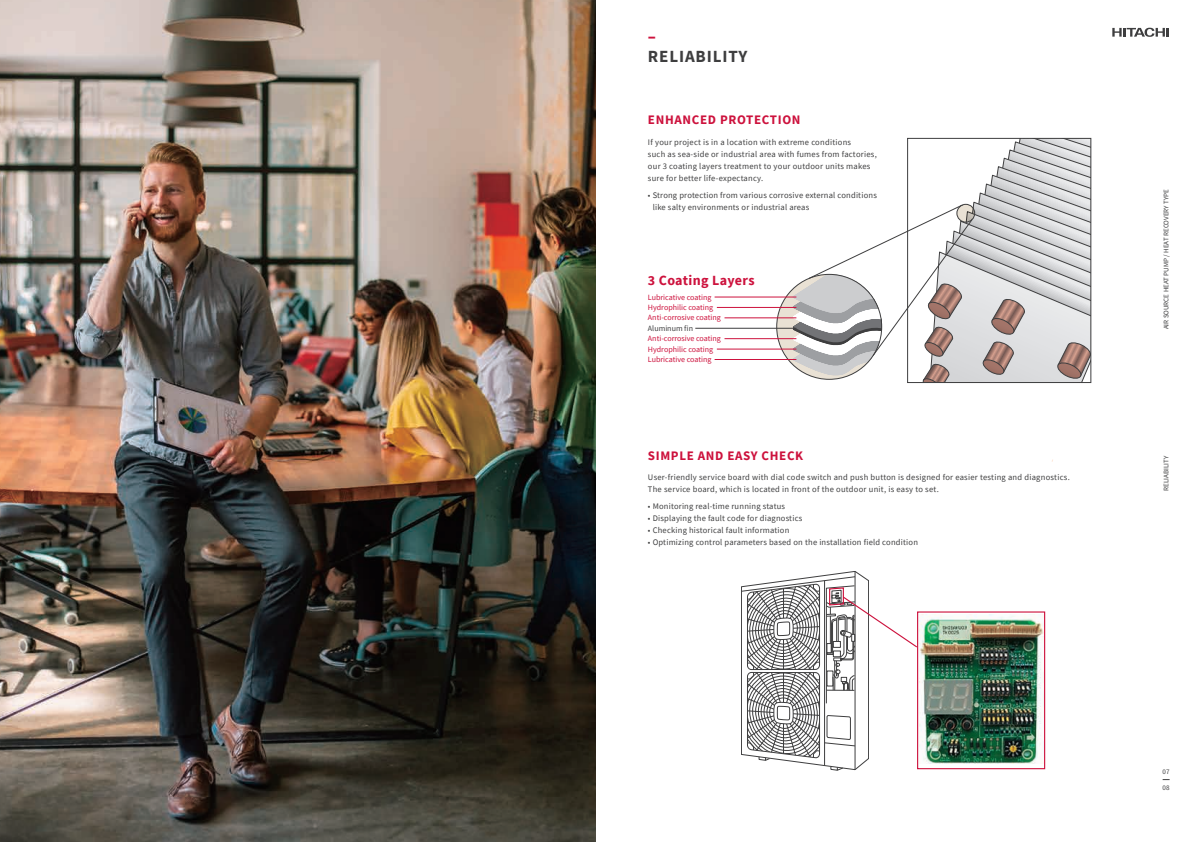
<style>
.page{position:relative;width:1191px;height:842px;background:#fff}
.page>*{position:absolute;margin:0;border:0;box-sizing:border-box;transform-origin:0 0}
.t1{font:700 17px "Source Sans Pro";letter-spacing:.05em;color:#3e3e3f}
.t2{font:700 17px "Source Sans Pro";color:#cd123d}
.t3{font:700 14px "Source Sans Pro";letter-spacing:.025em;color:#cd123d}
.t4{font:700 13px "Source Sans Pro";letter-spacing:.05em;color:#cd123d}
.t5{font:8.5px/12px "Source Sans Pro";letter-spacing:.025em;color:#3e3e3f}
.t6{font:8px "Source Sans Pro";color:#cd123d}
.t7{font:8px "Source Sans Pro";color:#3e3e3f}
.t8{font:7px "Source Sans Pro";color:#3e3e3f}
</style>
<div class="page">
<img style="left:0;top:0;width:595px;height:842px">
<img style="left:919px;top:614px;width:124px;height:150px">
<div style="left:917px;top:611px;width:128px;height:158px;border:1px solid #cd123d"></div>
<svg style="left:741px;top:571px;width:177px;height:200px"></svg>
<svg style="left:776px;top:274px;width:105px;height:105px"></svg>
<svg style="left:792px;top:138px;width:299px;height:244px"></svg>
<hr style="left:714px;top:297px;width:82px;height:1px;background:#cd123d">
<hr style="left:714px;top:359px;width:82px;height:1px;background:#cd123d">
<hr style="left:717px;top:307px;width:79px;height:1px;background:#cd123d">
<hr style="left:717px;top:349px;width:79px;height:1px;background:#cd123d">
<hr style="left:695px;top:328px;width:101px;height:1px;background:#3e3e3f">
<hr style="left:724px;top:318px;width:72px;height:1px;background:#cd123d">
<hr style="left:724px;top:338px;width:72px;height:1px;background:#cd123d">
<svg style="left:1112px;top:28px;width:57px;height:9px"></svg>
<h1 class="t2" style="left:648px;top:25px;width:10px">–</h1>
<h1 class="t1" style="left:648px;top:45px;width:101px">RELIABILITY</h1>
<h3 class="t4" style="left:648px;top:111px;width:154px">ENHANCED PROTECTION</h3>
<p class="t5" style="left:648px;top:136px;width:230px">If your project is in a location with extreme conditions<br>such as sea-side or industrial area with fumes from factories, our 3 coating layers treatment to your outdoor units makes sure for better life-expectancy.</p>
<p class="t5" style="left:652px;top:189px;width:226px;text-indent:-5px">• Strong protection from various corrosive external conditions like salty environments or industrial areas</p>
<h2 class="t3" style="left:648px;top:271px;width:108px">3 Coating Layers</h2>
<p class="t6" style="left:648px;top:292px;width:65px">Lubricative coating</p>
<p class="t6" style="left:648px;top:302px;width:67px">Hydrophilic coating</p>
<p class="t6" style="left:648px;top:344px;width:67px">Hydrophilic coating</p>
<p class="t6" style="left:648px;top:313px;width:74px">Anti-corrosive coating</p>
<p class="t6" style="left:648px;top:334px;width:74px">Anti-corrosive coating</p>
<p class="t7" style="left:648px;top:323px;width:47px">Aluminum fin</p>
<p class="t6" style="left:648px;top:354px;width:65px">Lubricative coating</p>
<h3 class="t4" style="left:648px;top:446px;width:157px">SIMPLE AND EASY CHECK</h3>
<p class="t5" style="left:648px;top:471px;width:423px">User-friendly service board with dial code switch and push button is designed for easier testing and diagnostics.<br>The service board, which is located in front of the outdoor unit, is easy to set.</p>
<p class="t5" style="left:648px;top:500px;width:139px">• Monitoring real-time running status</p>
<p class="t5" style="left:648px;top:512px;width:156px">• Displaying the fault code for diagnostics</p>
<p class="t5" style="left:648px;top:524px;width:143px">• Checking historical fault information</p>
<p class="t5" style="left:648px;top:536px;width:271px">• Optimizing control parameters based on the installation field condition</p>
<p class="t8" style="left:1161px;top:329px;width:142px;rotate:-90deg">AIR SOURCE HEAT PUMP / HEAT RECOVERY TYPE</p>
<p class="t8" style="left:1161px;top:491px;width:36px;rotate:-90deg">RELIABILITY</p>
<p class="t8" style="left:1162px;top:767px;width:8px">07</p>
<p class="t8" style="left:1162px;top:783px;width:8px">08</p>
</div>
